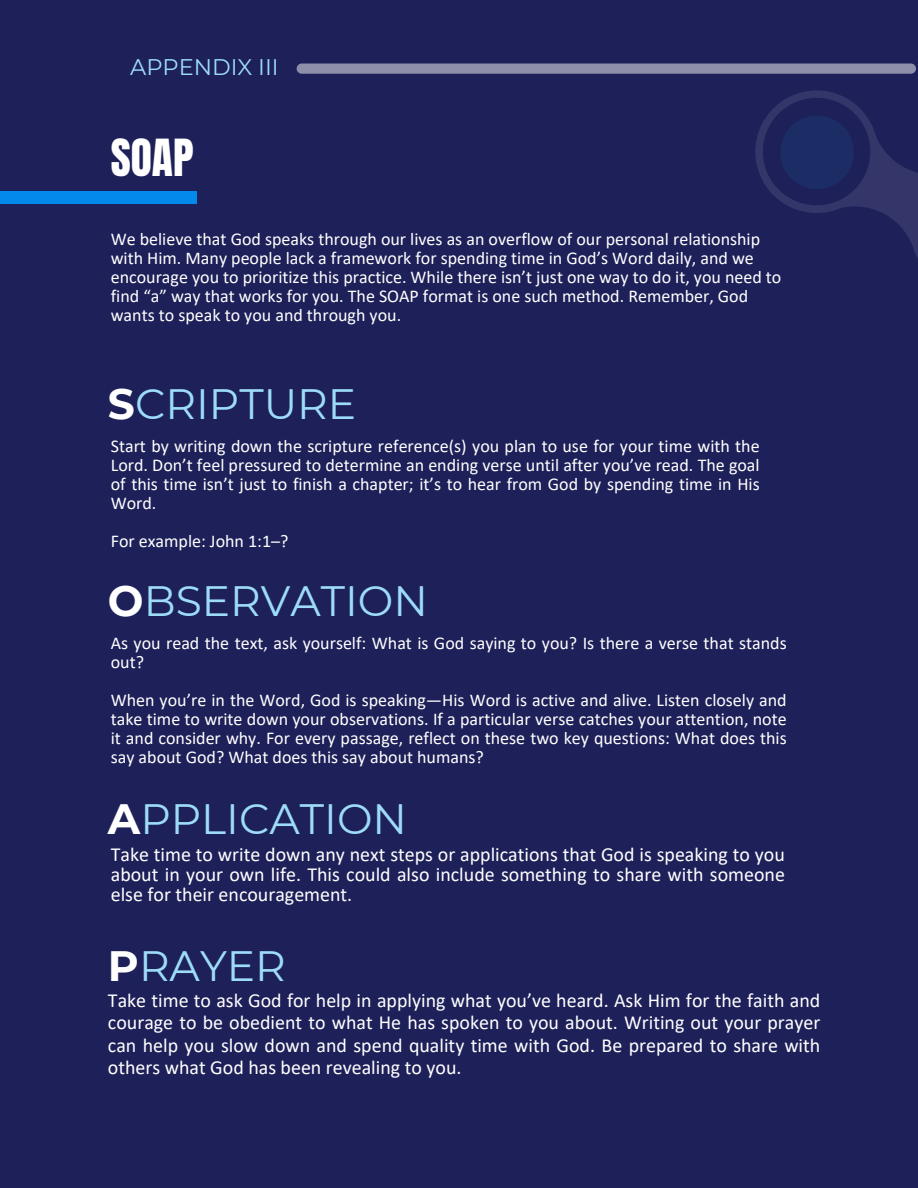
<style>
.page{position:relative;width:918px;height:1188px;background:#1e2159}
.page>*{position:absolute;margin:0;border:0;box-sizing:border-box;transform-origin:0 0}
.t1{font:43.5px "Anton";color:#fff}
.t2{font:42.45px "Montserrat";color:#9ddcf9}
.t3{font:22.5px "Montserrat";color:#9ddcf9}
.t4{font:19.95px/22.5px "Calibri";color:#fff;text-align:justify}
.t5{font:18px/19.2px "Calibri";color:#fff;text-align:justify}
.s1{font-weight:700;color:#fff}
</style>
<div class="page">
<div style="left:297px;top:64px;width:619px;height:10px;background:#8e8fab;border-radius:5px"></div>
<div style="left:0;top:191px;width:196px;height:13px;background:#0388eb"></div>
<svg style="left:739px;top:63px;width:179px;height:195px"></svg>
<svg style="left:771px;top:106px;width:93px;height:93px"></svg>
<p class="t3" style="left:130px;top:54px;width:150px">APPENDIX III</p>
<p class="t1" style="left:111px;top:126px;width:84px">SOAP</p>
<p class="t5" style="left:111px;top:231px;width:672px;text-align:left">We believe that God speaks through our lives as an overflow of our personal relationship with Him. Many people lack a framework for spending time in God’s Word daily, and we encourage you to prioritize this practice. While there isn’t just one way to do it, you need to find “a” way that works for you. The SOAP format is one such method. Remember, God wants to speak to you and through you.</p>
<p class="t2" style="left:108px;top:378px;width:250px"><span class="s1">S</span>CRIPTURE</p>
<h1 class="t5" style="left:111px;top:438px;width:650px">Start by writing down the scripture reference(s) you plan to use for your time with the Lord. Don’t feel pressured to determine an ending verse until after you’ve read. The goal of this time isn’t just to finish a chapter; it’s to hear from God by spending time in His Word.</h1>
<p class="t5" style="left:111px;top:533px;width:179px">For example: John 1:1–?</p>
<h1 class="t2" style="left:108px;top:575px;width:321px"><span class="s1">O</span>BSERVATION</h1>
<h1 class="t5" style="left:111px;top:635px;width:677px">As you read the text, ask yourself: What is God saying to you? Is there a verse that stands out?</h1>
<p class="t5" style="left:111px;top:692px;width:677px">When you’re in the Word, God is speaking—His Word is active and alive. Listen closely and take time to write down your observations. If a particular verse catches your attention, note it and consider why. For every passage, reflect on these two key questions: What does this say about God? What does this say about humans?</p>
<p class="t2" style="left:108px;top:793px;width:301px"><span class="s1">A</span>PPLICATION</p>
<h1 class="t4" style="left:111px;top:846px;width:676px;line-height:20.2px">Take time to write down any next steps or applications that God is speaking to you about in your own life. This could also include something to share with someone else for their encouragement.</h1>
<h2 class="t2" style="left:108px;top:940px;width:179px"><span class="s1">P</span>RAYER</h2>
<p class="t4" style="left:108px;top:990px;width:714px">Take time to ask God for help in applying what you’ve heard. Ask Him for the faith and courage to be obedient to what He has spoken to you about. Writing out your prayer can help you slow down and spend quality time with God. Be prepared to share with others what God has been revealing to you.</p>
</div>
